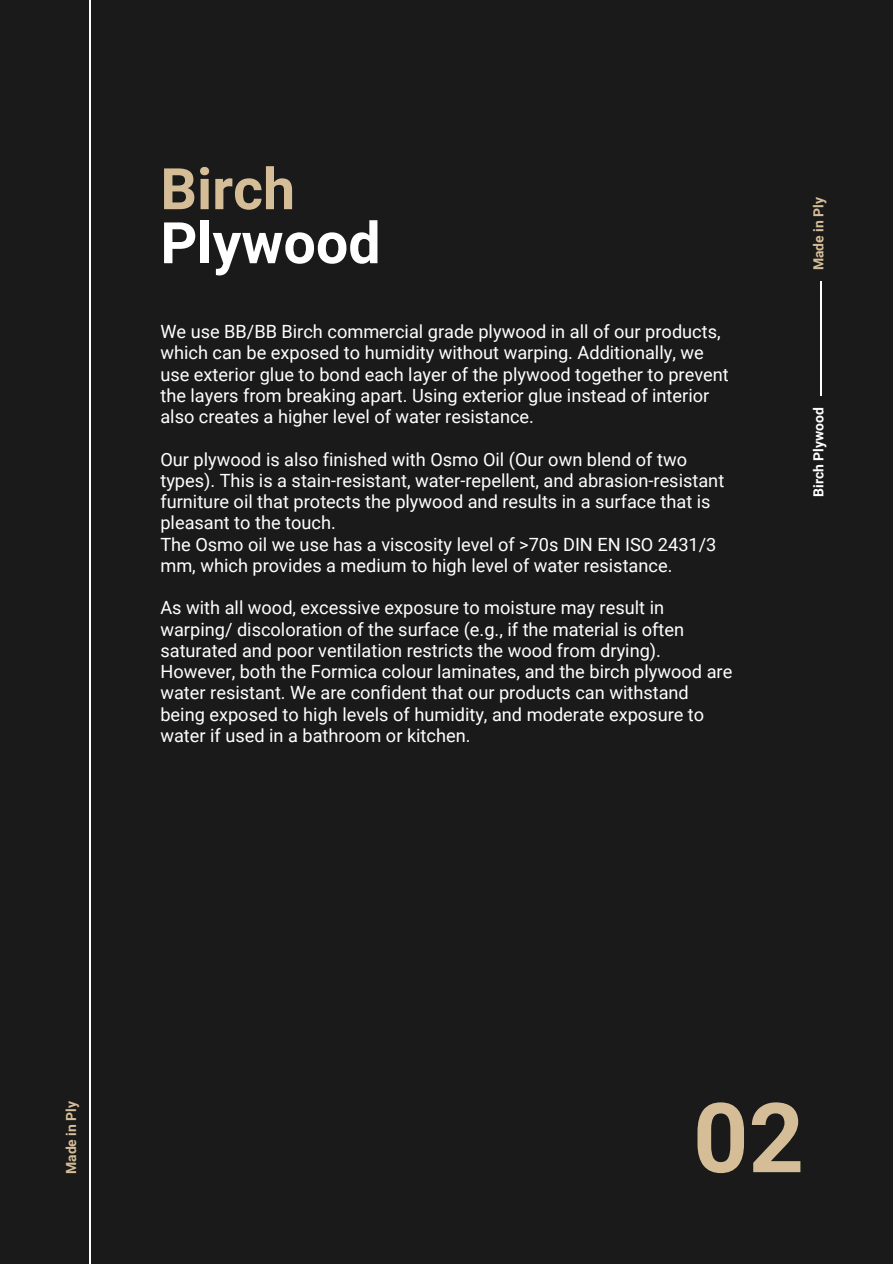
<style>
.page{position:relative;width:893px;height:1264px;background:#fff}
.page>*{position:absolute;margin:0;border:0;box-sizing:border-box;transform-origin:0 0}
.t1{font:700 96.75px "Roboto";color:#d5bd98}
.t2{font:700 57.3px/54px "Roboto";color:#fff}
.t3{font:18.15px/21.3px "Roboto";color:#fff}
.t4{font:700 13.95px "Roboto";color:#d5bd98}
.t5{font:700 13.95px "Roboto";color:#fff}
.s1{color:#d5bd98}
</style>
<div class="page">
<div style="left:0;top:0;width:892px;height:1263px;background:#1a1a1a"></div>
<hr style="left:89px;top:0;width:1px;height:1263px;background:#fff">
<hr style="left:820px;top:281px;width:1px;height:115px;background:#fff">
<p class="t2" style="left:160px;top:163px;width:222px"><span class="s1">Birch<br></span>Plywood</p>
<p class="t3" style="left:160px;top:321px;width:570px">We use BB/BB Birch commercial grade plywood in all of our products, which can be exposed to humidity without warping. Additionally, we use exterior glue to bond each layer of the plywood together to prevent the layers from breaking apart. Using exterior glue instead of interior also creates a higher level of water resistance.</p>
<p class="t3" style="left:160px;top:449px;width:565px">Our plywood is also finished with Osmo Oil (Our own blend of two types). This is a stain-resistant, water-repellent, and abrasion-resistant furniture oil that protects the plywood and results in a surface that is pleasant to the touch.<br>The Osmo oil we use has a viscosity level of &gt;70s DIN EN ISO 2431/3 mm, which provides a medium to high level of water resistance.</p>
<p class="t3" style="left:160px;top:597px;width:573px">As with all wood, excessive exposure to moisture may result in warping/ discoloration of the surface (e.g., if the material is often saturated and poor ventilation restricts the wood from drying).<br>However, both the Formica colour laminates, and the birch plywood are water resistant. We are confident that our products can withstand being exposed to high levels of humidity, and moderate exposure to water if used in a bathroom or kitchen.</p>
<h2 class="t4" style="left:810px;top:270px;width:75px;rotate:-90deg">Made in Ply</h2>
<h2 class="t5" style="left:810px;top:497px;width:91px;rotate:-90deg">Birch Plywood</h2>
<h2 class="t4" style="left:63px;top:1174px;width:75px;rotate:-90deg">Made in Ply</h2>
<h1 class="t1" style="left:693px;top:1082px;width:112px">02</h1>
</div>
